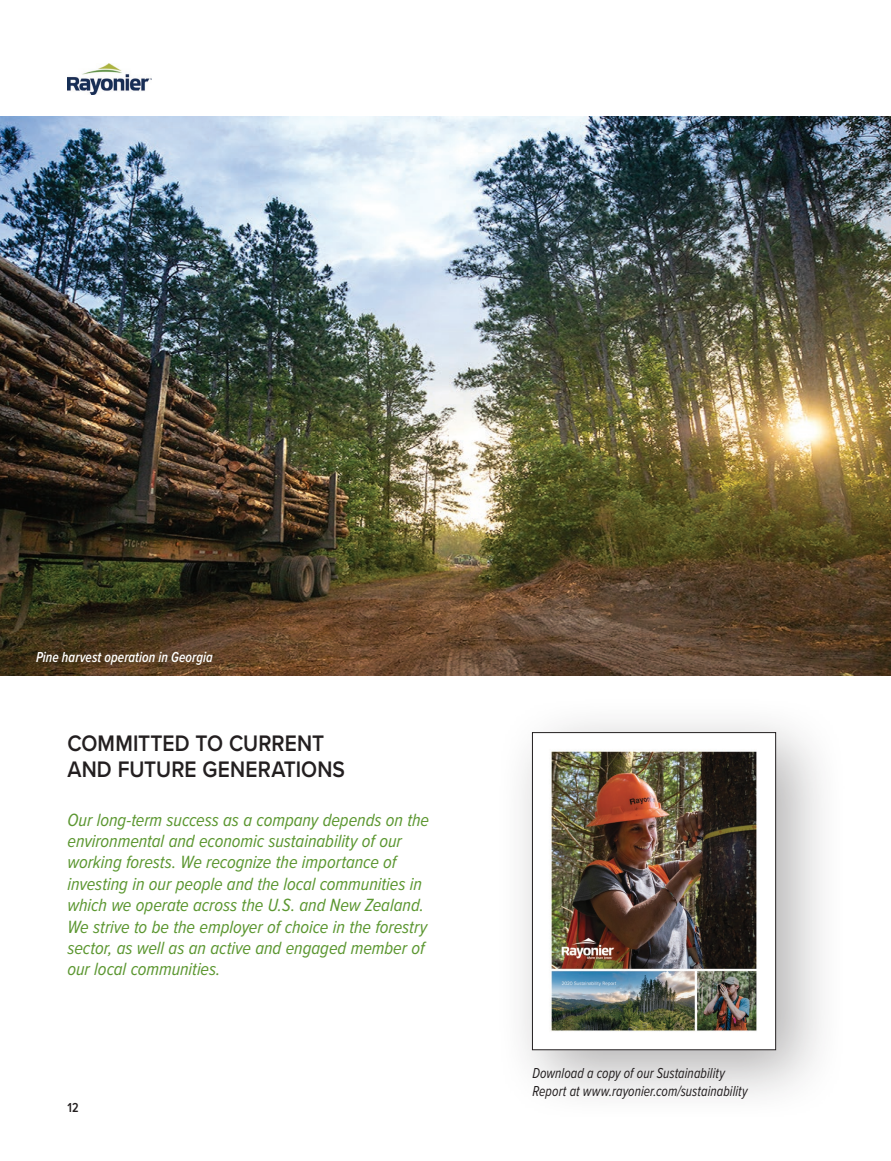
<style>
.page{position:relative;width:891px;height:1161px;background:#fff}
.page>*{position:absolute;margin:0;border:0;box-sizing:border-box;transform-origin:0 0}
.t1{font:600 23.25px/26.2px "Proxima Nova";letter-spacing:.005em;color:#231f20;scale:.9 1}
.t2{font:italic 18.3px/21.5px "Proxima Nova Cond";letter-spacing:-.005em;color:#5c9731}
.t3{font:italic 15px/18px "Proxima Nova Cond";letter-spacing:.005em;color:#231f20;scale:.9 1}
.t4{font:italic 600 15px "Proxima Nova Cond";letter-spacing:.005em;color:#fff;scale:.9 1}
.t5{font:600 13.5px "Proxima Nova Cond";color:#231f20;scale:.95 1}
</style>
<div class="page">
<img style="left:0;top:117px;width:891px;height:559px">
<div style="left:494px;top:695px;width:355px;height:428px;background:#231f20;opacity:.35"></div>
<img style="left:534px;top:735px;width:240px;height:313px">
<div style="left:532px;top:733px;width:244px;height:317px;border:1px solid #231f20"></div>
<img style="left:67px;top:63px;width:84px;height:32px">
<p class="t4" style="left:36px;top:646px;width:198px">Pine harvest operation in Georgia</p>
<p class="t1" style="left:68px;top:729px;width:310px">COMMITTED TO CURRENT<br>AND FUTURE GENERATIONS</p>
<p class="t2" style="left:68px;top:808px;width:363px">Our long-term success as a company depends on the environmental and economic sustainability of our working forests. We recognize the importance of investing in our people and the local communities in which we operate across the U.S. and New Zealand.<br>We strive to be the employer of choice in the forestry sector, as well as an active and engaged member of our local communities.</p>
<p class="t5" style="left:68px;top:1097px;width:13px">12</p>
<p class="t3" style="left:532px;top:1064px;width:241px">Download a copy of our Sustainability<br>Report at www.rayonier.com/sustainability</p>
</div>
